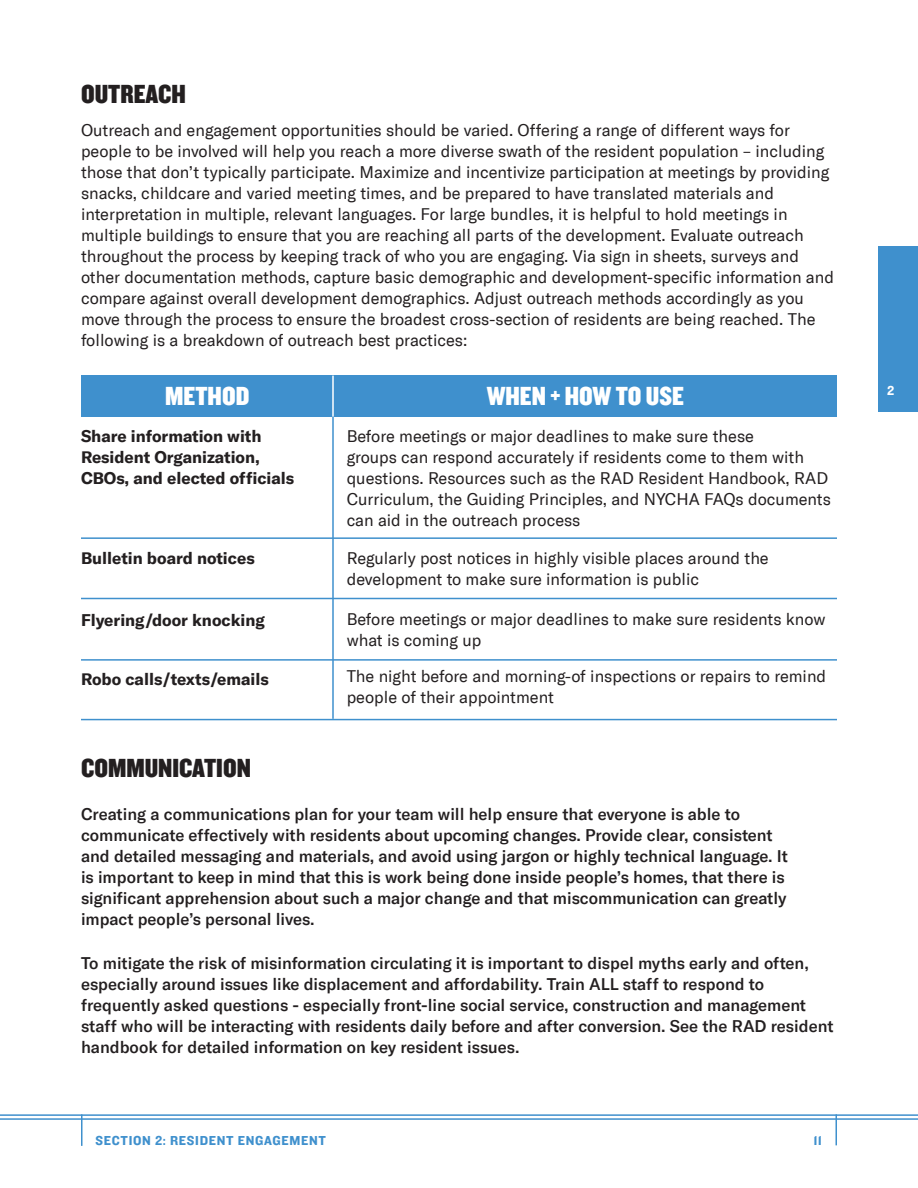
<style>
.page{position:relative;width:918px;height:1188px;background:#fff}
.page>*{position:absolute;margin:0;border:0;box-sizing:border-box;transform-origin:0 0}
.t1{font:27px "Knockout HTF70 Full Welterwt";color:#231f20}
.t2{font:27px "Knockout HTF70 Full Welterwt";color:#fff}
.t3{font:16.5px/21px "GT America";color:#231f20}
.t4{font:500 16.5px/21px "GT America";color:#231f20}
.t5{font:700 16.5px/21px "GT America";color:#231f20}
.t6{font:13.5px "Knockout 51 Middleweight";letter-spacing:.05em;color:#3f90cd}
.t7{font:13.5px "Knockout 51 Middleweight";color:#fff}
</style>
<div class="page">
<hr style="left:81px;top:1114px;width:1px;height:32px;background:#3f90cd">
<hr style="left:836px;top:1114px;width:1px;height:31px;background:#3f90cd">
<hr style="left:0;top:1114px;width:918px;height:2px;background:#3f90cd">
<hr style="left:0;top:1118px;width:918px;height:2px;background:#3f90cd">
<div style="left:878px;top:246px;width:40px;height:166px;background:#3f90cd"></div>
<hr style="left:332px;top:417px;width:2px;height:302px;background:#3f90cd">
<div style="left:81px;top:376px;width:756px;height:41px;background:#3f90cd"></div>
<hr style="left:81px;top:537px;width:756px;height:2px;background:#3f90cd">
<hr style="left:81px;top:598px;width:756px;height:1px;background:#3f90cd">
<hr style="left:81px;top:659px;width:756px;height:2px;background:#3f90cd">
<hr style="left:81px;top:719px;width:756px;height:1px;background:#3f90cd">
<hr style="left:332px;top:376px;width:2px;height:41px;background:#fff">
<p class="t1" style="left:81px;top:79px;width:106px">OUTREACH</p>
<p class="t3" style="left:81px;top:119px;width:754px">Outreach and engagement opportunities should be varied. Offering a range of different ways for people to be involved will help you reach a more diverse swath of the resident population – including those that don’t typically participate. Maximize and incentivize participation at meetings by providing snacks, childcare and varied meeting times, and be prepared to have translated materials and interpretation in multiple, relevant languages. For large bundles, it is helpful to hold meetings in multiple buildings to ensure that you are reaching all parts of the development. Evaluate outreach throughout the process by keeping track of who you are engaging. Via sign in sheets, surveys and other documentation methods, capture basic demographic and development-specific information and compare against overall development demographics. Adjust outreach methods accordingly as you move through the process to ensure the broadest cross-section of residents are being reached. The following is a breakdown of outreach best practices:</p>
<p class="t2" style="left:165px;top:382px;width:86px">METHOD</p>
<p class="t2" style="left:487px;top:382px;width:199px">WHEN + HOW TO USE</p>
<p class="t5" style="left:81px;top:425px;width:215px">Share information with<br>Resident Organization,<br>CBOs, and elected officials</p>
<p class="t5" style="left:81px;top:547px;width:175px">Bulletin board notices</p>
<p class="t5" style="left:81px;top:610px;width:185px">Flyering/door knocking</p>
<p class="t5" style="left:81px;top:668px;width:189px">Robo calls/texts/emails</p>
<p class="t3" style="left:347px;top:425px;width:486px">Before meetings or major deadlines to make sure these<br>groups can respond accurately if residents come to them with questions. Resources such as the RAD Resident Handbook, RAD Curriculum, the Guiding Principles, and NYCHA FAQs documents can aid in the outreach process</p>
<p class="t3" style="left:347px;top:548px;width:424px">Regularly post notices in highly visible places around the development to make sure information is public</p>
<p class="t3" style="left:347px;top:609px;width:480px">Before meetings or major deadlines to make sure residents know what is coming up</p>
<p class="t3" style="left:347px;top:666px;width:481px">The night before and morning-of inspections or repairs to remind people of their appointment</p>
<p class="t1" style="left:81px;top:754px;width:171px">COMMUNICATION</p>
<p class="t4" style="left:81px;top:804px;width:709px">Creating a communications plan for your team will help ensure that everyone is able to communicate effectively with residents about upcoming changes. Provide clear, consistent and detailed messaging and materials, and avoid using jargon or highly technical language. It is important to keep in mind that this is work being done inside people’s homes, that there is significant apprehension about such a major change and that miscommunication can greatly impact people’s personal lives.</p>
<p class="t4" style="left:81px;top:952px;width:754px">To mitigate the risk of misinformation circulating it is important to dispel myths early and often, especially around issues like displacement and affordability. Train ALL staff to respond to frequently asked questions - especially front-line social service, construction and management staff who will be interacting with residents daily before and after conversion. See the RAD resident handbook for detailed information on key resident issues.</p>
<p class="t6" style="left:96px;top:1132px;width:232px">SECTION 2: RESIDENT ENGAGEMENT</p>
<p class="t6" style="left:814px;top:1132px;width:10px">11</p>
<p class="t7" style="left:887px;top:381px;width:9px">2</p>
</div>
